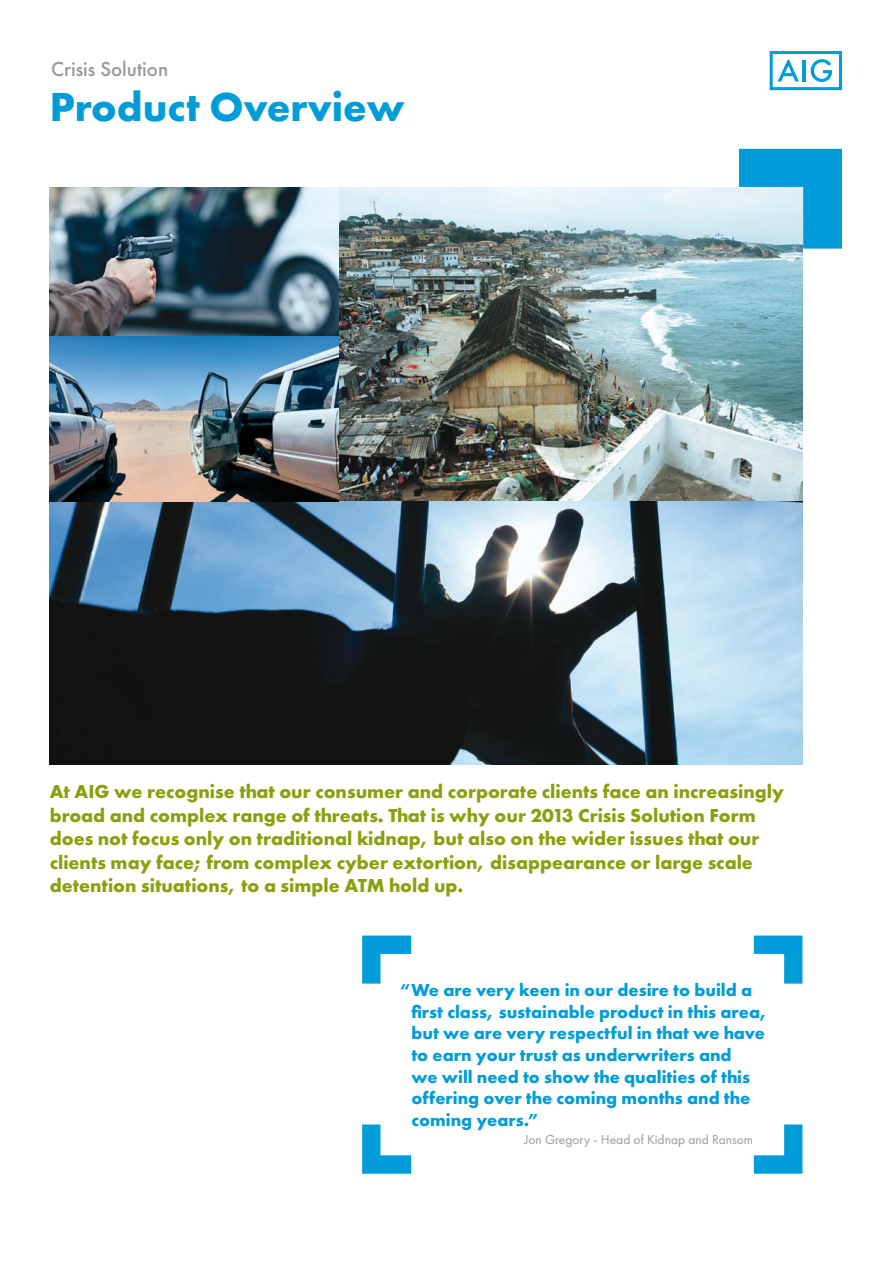
<style>
.page{position:relative;width:893px;height:1263px;background:#fff}
.page>*{position:absolute;margin:0;border:0;box-sizing:border-box;transform-origin:0 0}
.Cover_title{font:700 42px "Futura PT";color:#009cda}
.Business-line{font:500 21px "Futura PT";color:#98999b}
.intro{font:700 19.5px/23.4px "Futura PT";color:#86a20b}
.intro-2{font:700 18px/21.6px "Futura PT";color:#009cda}
.Body{font:13.5px "Futura PT";color:#98999b}
</style>
<div class="page">
<img style="left:50px;top:187px;width:753px;height:578px">
<svg style="left:739px;top:149px;width:103px;height:100px;background:#4fb7e1"></svg>
<svg style="left:770px;top:51px;width:72px;height:39px"></svg>
<svg style="left:754px;top:935px;width:48px;height:48px"></svg>
<svg style="left:754px;top:1124px;width:48px;height:50px"></svg>
<svg style="left:362px;top:1124px;width:49px;height:50px"></svg>
<svg style="left:362px;top:935px;width:49px;height:48px"></svg>
<p class="Business-line" style="left:51px;top:56px;width:119px">Crisis Solution</p>
<p class="Cover_title" style="left:50px;top:80px;width:356px">Product Overview</p>
<p class="intro" style="left:50px;top:780px;width:736px">At AIG we recognise that our consumer and corporate clients face an increasingly broad and complex range of threats. That is why our 2013 Crisis Solution Form does not focus only on traditional kidnap, but also on the wider issues that our clients may face; from complex cyber extortion, disappearance or large scale detention situations, to a simple ATM hold up.</p>
<p class="intro-2" style="left:411px;top:979px;width:358px;text-indent:-11px">“We are very keen in our desire to build a first class, sustainable product in this area, but we are very respectful in that we have to earn your trust as underwriters and<br>we will need to show the qualities of this offering over the coming months and the coming years.”</p>
<p class="Body" style="left:524px;top:1131px;width:230px">Jon Gregory - Head of Kidnap and Ransom</p>
</div>
